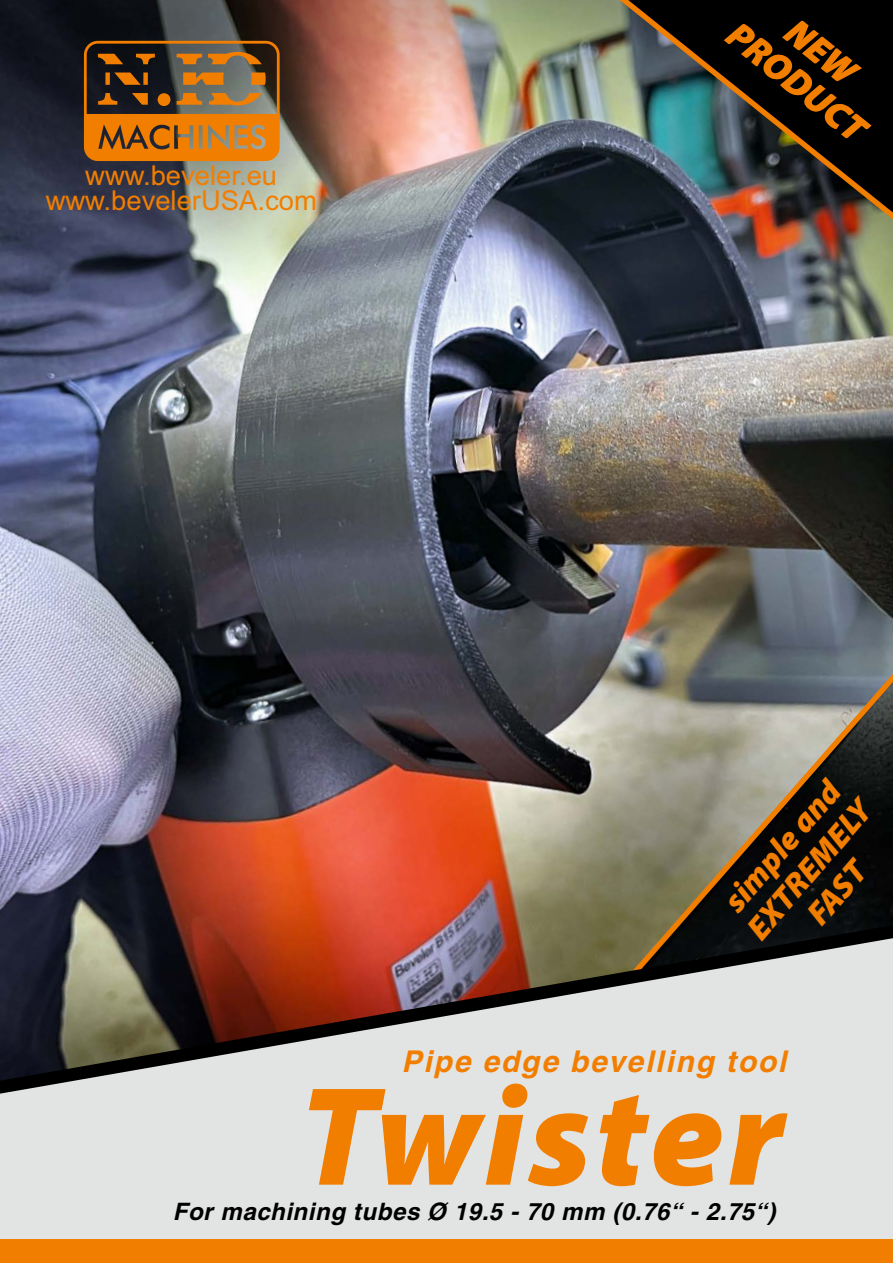
<style>
.page{position:relative;width:893px;height:1263px;background:#fff}
.page>*{position:absolute;margin:0;border:0;box-sizing:border-box;transform-origin:0 0}
.t1{font:italic 900 141.75px "Myriad Pro";letter-spacing:.03em;color:#f27e00}
.t2{font:italic 900 37.5px "Myriad Pro";color:#f27e00}
.t3{font:italic 900 33px/36px "Myriad Pro";color:#f27e00;text-align:center}
.t4{font:italic 700 30px "Helvetica CE";letter-spacing:.06em;color:#f27e00}
.t5{font:27.45px/25.5px "Arial";color:#f27e00;text-align:center}
.t6{font:italic 700 24px "Helvetica CE";letter-spacing:.025em;color:#000}
</style>
<div class="page">
<img style="left:0;top:0;width:893px;height:913px">
<svg style="left:84px;top:41px;width:196px;height:120px;background:#935d22"></svg>
<div style="left:0;top:913px;width:893px;height:326px;background:#e2e3e3"></div>
<img style="left:620px;top:0;width:273px;height:219px">
<svg style="left:632px;top:674px;width:261px;height:251px;background:#5e5c51"></svg>
<div style="left:0;top:1239px;width:893px;height:24px;background:#f27e00"></div>
<svg style="left:0;top:925px;width:893px;height:169px;background:#998781"></svg>
<div style="left:782px;top:18px;width:79px;height:70px;background:#000"></div>
<p class="t5" style="left:46px;top:162px;width:273px">www.beveler.eu www.bevelerUSA.com</p>
<h2 class="t2" style="left:748px;top:11px;width:168px;rotate:39deg">PRODUCT</h2>
<h3 class="t3" style="left:711px;top:898px;width:174px;rotate:-49deg">simple and<br>EXTREMELY<br>FAST</h3>
<p class="t4" style="left:402px;top:1043px;width:386px">Pipe edge bevelling tool</p>
<h1 class="t1" style="left:299px;top:1042px;width:486px">Twister</h1>
<p class="t6" style="left:173px;top:1197px;width:604px">For machining tubes Ø 19.5 - 70 mm (0.76“ - 2.75“)</p>
</div>
